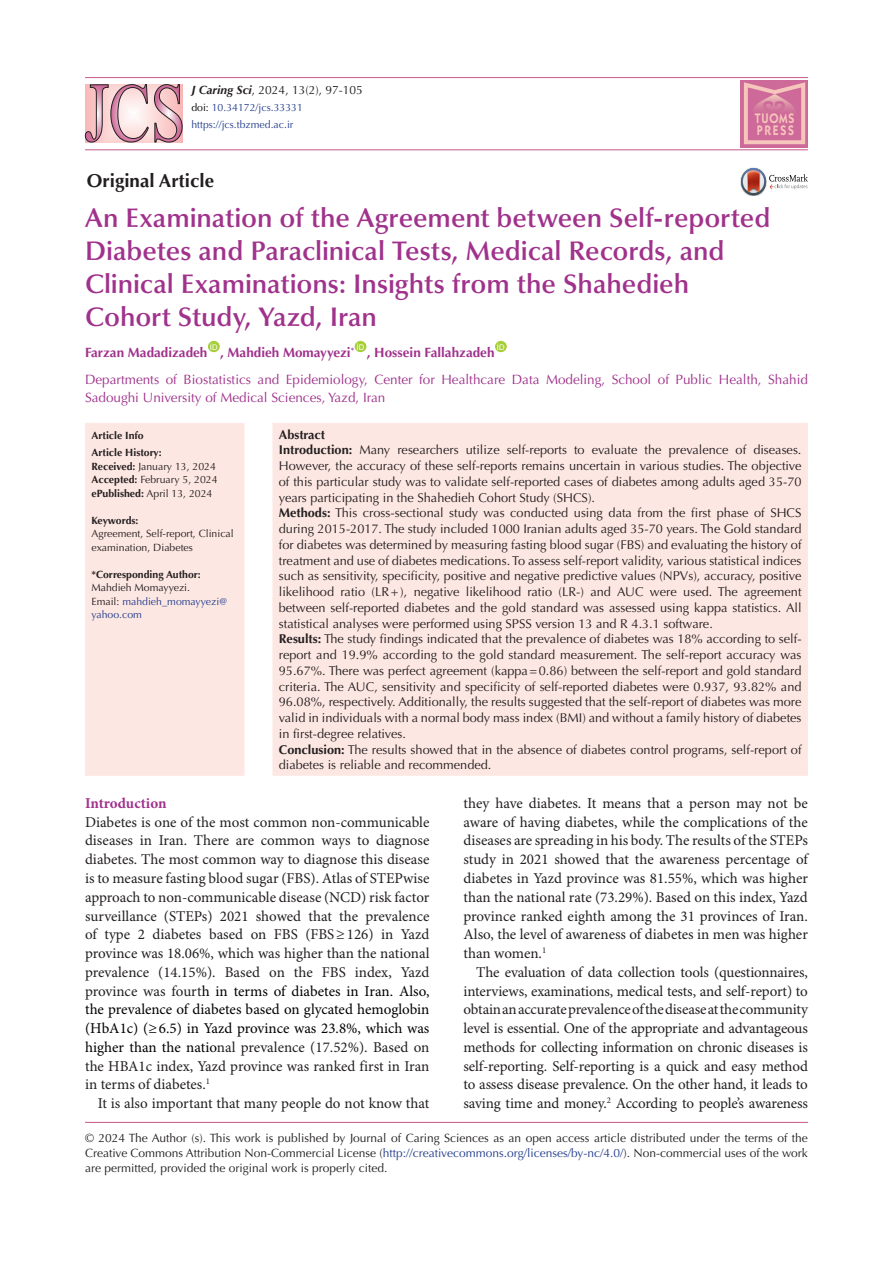
<style>
.page{position:relative;width:893px;height:1263px;background:#fff}
.page>*{position:absolute;margin:0;border:0;box-sizing:border-box;transform-origin:0 0}
.t1{font:600 27px/33px "Optima LT Std";color:#a0328c}
.t2{font:700 18.75px "Optima LT Std";color:#231f20}
.t3{font:15px/18.8px "Minion Pro";letter-spacing:-.005em;color:#231f20;text-align:justify}
.t4{font:700 15px "Minion Pro";letter-spacing:-.005em;color:#a0328c}
.t5{font:600 13.8px/12.1px "ITC Kabel Std";letter-spacing:.11em;color:#f7c6bc;scale:.85 1}
.t6{font:13.5px/18px "Optima LT Std";color:#a0328c}
.t7{font:700 13.5px "Optima LT Std";color:#a0328c}
.No_Spacing{font:12.75px/15.8px "Optima LT Std";color:#231f20;text-align:justify}
.t8{font:700 12.75px "Optima LT Std";color:#231f20}
.corresponding{font:12px/15px "Optima LT Std";color:#231f20;text-align:justify}
.t9{font:10.5px/13.5px "Optima LT Std";color:#231f20}
.t10{font:10.5px/13.5px "Optima LT Std";color:#253f8e}
.t11{font:700 10.5px "Optima LT Std";color:#231f20}
.t12{font:700 10.5px "Optima LT Std";letter-spacing:-.02em;color:#231f20}
.t13{font:7.8px "Arial";color:#fff}
.s1{font-weight:700;font-style:italic}
.s2{color:#040503}
.s3{font-weight:700}
.s4{color:#231f20}
.s5{color:#000}
.s6{color:#253f8e}
</style>
<div class="page">
<hr style="left:85px;top:149px;width:723px;height:1px;background:#cd6996">
<hr style="left:85px;top:77px;width:723px;height:1px;background:#cd6996">
<div style="left:208px;top:341px;width:12px;height:11px;background:#a6ce39;border-radius:50%"></div>
<div style="left:355px;top:341px;width:11px;height:11px;background:#a6ce39;border-radius:50%"></div>
<div style="left:495px;top:341px;width:12px;height:11px;background:#a6ce39;border-radius:50%"></div>
<svg style="left:741px;top:168px;width:67px;height:27px"></svg>
<div style="left:741px;top:80px;width:67px;height:67px;background:linear-gradient(to right,#d57ca0,#d67da0)"></div>
<svg style="left:744px;top:82px;width:61px;height:62px;background:#d882a2"></svg>
<div style="left:85px;top:85px;width:98px;height:58px;background:#fce0de"></div>
<svg style="left:154px;top:85px;width:28px;height:57px"></svg>
<svg style="left:85px;top:85px;width:63px;height:57px"></svg>
<hr style="left:85px;top:1122px;width:723px;height:1px;background:#cd6996">
<div style="left:85px;top:423px;width:159px;height:353px;background:#fde7e2"></div>
<div style="left:272px;top:423px;width:536px;height:353px;background:#fde7e2"></div>
<p class="corresponding" style="left:191px;top:82px;width:173px"><span class="s1">J Caring Sci</span>, 2024, 13(2), 97-105</p>
<p class="t10" style="left:191px;top:101px;width:113px"><span class="s2">doi:</span> 10.34172/jcs.33331</p>
<p class="t10" style="left:191px;top:117px;width:104px">https://jcs.tbzmed.ac.ir</p>
<p class="t2" style="left:87px;top:170px;width:129px">Original Article</p>
<p class="t5" style="left:755px;top:112px;width:48px">TUOMS<br>PRESS</p>
<p class="t1" style="left:85px;top:202px;width:687px">An Examination of the Agreement between Self-reported Diabetes and Paraclinical Tests, Medical Records, and Clinical Examinations: Insights from the Shahedieh Cohort Study, Yazd, Iran</p>
<p class="t7" style="left:85px;top:345px;width:124px">Farzan Madadizadeh</p>
<p class="t13" style="left:497px;top:341px;width:9px">ID</p>
<p class="t6" style="left:85px;top:370px;width:724px">Departments of Biostatistics and Epidemiology, Center for Healthcare Data Modeling, School of Public Health, Shahid<br>Sadoughi University of Medical Sciences, Yazd, Iran</p>
<p class="t13" style="left:210px;top:341px;width:9px">ID</p>
<p class="t13" style="left:357px;top:341px;width:9px">ID</p>
<p class="t7" style="left:220px;top:345px;width:136px">, Mahdieh Momayyezi<sup>*</sup></p>
<p class="t7" style="left:367px;top:345px;width:129px">, Hossein Fallahzadeh</p>
<p class="t11" style="left:91px;top:429px;width:54px">Article Info</p>
<p class="t11" style="left:91px;top:447px;width:72px">Article History:</p>
<p class="t9" style="left:91px;top:460px;width:126px"><span class="s3">Received:</span> January 13, 2024</p>
<p class="t9" style="left:91px;top:473px;width:128px"><span class="s3">Accepted:</span> February 5, 2024</p>
<p class="t9" style="left:91px;top:487px;width:123px"><span class="s3">ePublished:</span> April 13, 2024</p>
<p class="t12" style="left:91px;top:514px;width:49px">Keywords:</p>
<p class="t9" style="left:91px;top:527px;width:144px">Agreement, Self-report, Clinical examination, Diabetes</p>
<p class="t11" style="left:91px;top:568px;width:111px">*Corresponding Author:</p>
<p class="t9" style="left:91px;top:581px;width:100px">Mahdieh Momayyezi.</p>
<p class="t10" style="left:91px;top:595px;width:138px"><span class="s4">Email:</span> mahdieh_momayyezi@ yahoo.com</p>
<p class="t8" style="left:279px;top:427px;width:48px">Abstract</p>
<p class="No_Spacing" style="left:279px;top:442px;width:524px"><span class="s3">Introduction:</span> Many researchers utilize self-reports to evaluate the prevalence of diseases.<br>However, the accuracy of these self-reports remains uncertain in various studies. The objective of this particular study was to validate self-reported cases of diabetes among adults aged 35-70 years participating in the Shahedieh Cohort Study (SHCS).</p>
<p class="No_Spacing" style="left:279px;top:505px;width:524px"><span class="s3">Methods:</span> This cross-sectional study was conducted using data from the first phase of SHCS during 2015-2017. The study included 1000 Iranian adults aged 35-70 years. The Gold standard for diabetes was determined by measuring fasting blood sugar (FBS) and evaluating the history of treatment and use of diabetes medications. To assess self-report validity, various statistical indices such as sensitivity, specificity, positive and negative predictive values (NPVs), accuracy, positive likelihood ratio (LR+), negative likelihood ratio (LR-) and AUC were used. The agreement between self-reported diabetes and the gold standard was assessed using kappa statistics. All statistical analyses were performed using SPSS version 13 and R 4.3.1 software.</p>
<p class="No_Spacing" style="left:279px;top:631px;width:524px"><span class="s3">Results:</span> The study findings indicated that the prevalence of diabetes was 18% according to self&shy;report and 19.9% according to the gold standard measurement. The self-report accuracy was 95.67%. There was perfect agreement (kappa=0.86) between the self-report and gold standard criteria. The AUC, sensitivity and specificity of self-reported diabetes were 0.937, 93.82% and 96.08%, respectively. Additionally, the results suggested that the self-report of diabetes was more valid in individuals with a normal body mass index (BMI) and without a family history of diabetes in first-degree relatives.</p>
<p class="No_Spacing" style="left:279px;top:742px;width:524px"><span class="s3">Conclusion:</span> The results showed that in the absence of diabetes control programs, self-report of diabetes is reliable and recommended.</p>
<p class="t4" style="left:85px;top:793px;width:83px">Introduction</p>
<p class="t3" style="left:85px;top:813px;width:346px">Diabetes is one of the most common non-communicable diseases in Iran. There are common ways to diagnose diabetes. The most common way to diagnose this disease is to measure fasting blood sugar (FBS). Atlas of STEPwise approach to non-communicable disease (NCD) risk factor surveillance (STEPs) 2021 showed that the prevalence of type 2 diabetes based on FBS (FBS≥126) in Yazd province was 18.06%, which was higher than the national prevalence (14.15%). Based on the FBS index, Yazd province was fourt<span class="s5">h in terms of diabetes in Iran. Also, the prevalence of diabetes based on glycated hemoglobin (HbA1c) (≥6.5) in Yazd province was 23.8%, which was higher than the natio</span>nal prevalence (17.52%). Based on the HBA1c index, Yazd province was ranked first in Iran in terms of diabetes.<sup>1</sup></p>
<p class="t3" style="left:98px;top:1094px;width:333px">It is also important that many people do not know that</p>
<p class="t3" style="left:463px;top:794px;width:346px">they have diabetes. It means that a person may not be aware of having diabetes, while the complications of the diseases are spreading in his body. The results of the STEPs study in 2021 showed that the awareness percentage of diabetes in Yazd province was 81.55%, which was higher than the national rate (73.29%). Based on this index, Yazd province ranked eighth among the 31 provinces of Iran.<br>Also, the level of awareness of diabetes in men was higher than women.<sup>1</sup></p>
<p class="t3" style="left:463px;top:963px;width:346px;text-indent:13px">The evaluation of data collection tools (questionnaires, interviews, examinations, medical tests, and self-report) to obtain an accurate prevalence of the disease at the community level is essential. One of the appropriate and advantageous methods for collecting information on chronic diseases is self-reporting. Self-reporting is a quick and easy method to assess disease prevalence. On the other hand, it leads to saving time and money.<sup>2</sup> According to people’s awareness</p>
<p class="corresponding" style="left:85px;top:1130px;width:724px">© 2024 The Author (s). This work is published by Journal of Caring Sciences as an open access article distributed under the terms of the Creative Commons Attribution Non-Commercial License (<span class="s6">http://creativecommons.org/licenses/by-nc/4.0/</span>). Non-commercial uses of the work are permitted, provided the original work is properly cited.</p>
</div>
